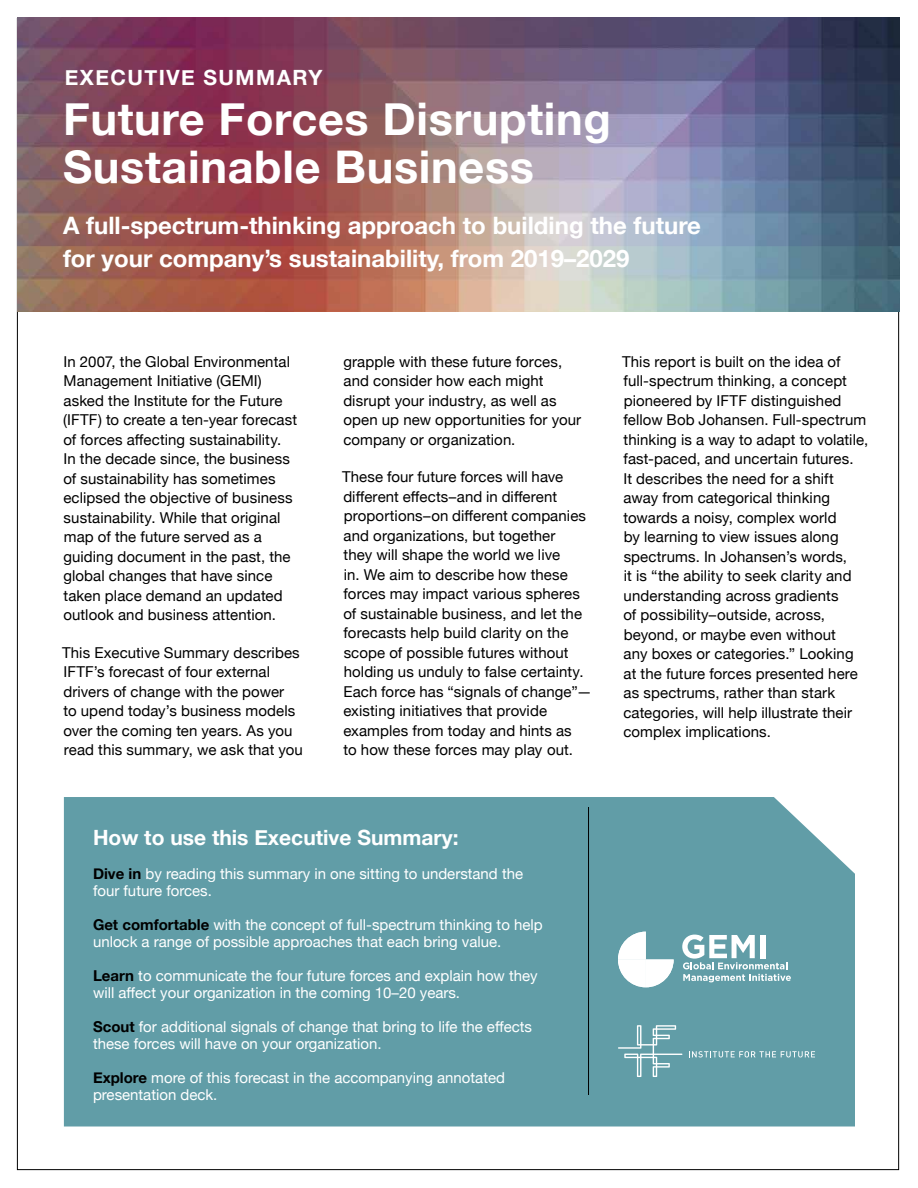
<style>
.page{position:relative;width:918px;height:1188px;background:#fff}
.page>*{position:absolute;margin:0;border:0;box-sizing:border-box;transform-origin:0 0}
.t1{font:700 45px/48px "Helvetica Neue";letter-spacing:.015em;color:#fff}
.t2{font:700 24px/33px "Helvetica Neue";color:#fff}
.t3{font:700 21px "Helvetica Neue";color:#fff}
.t4{font:700 21px "Helvetica Neue";letter-spacing:.07em;color:#fff}
.t5{font:15px/19.5px "Helvetica Neue";letter-spacing:.005em;color:#000}
.t6{font:15px/16.5px "Helvetica Neue";color:#fff}
.s1{font-weight:700;color:#000}
</style>
<div class="page">
<div style="left:64px;top:797px;width:791px;height:330px;background:#619da7"></div>
<img style="left:17px;top:17px;width:883px;height:294px">
<hr style="left:588px;top:807px;width:1px;height:288px;background:#000">
<svg style="left:689px;top:1051px;width:126px;height:6px"></svg>
<svg style="left:618px;top:1025px;width:64px;height:52px;background:#7badb5"></svg>
<svg style="left:682px;top:935px;width:109px;height:47px"></svg>
<div style="left:761px;top:935px;width:5px;height:23px;background:#fff"></div>
<svg style="left:618px;top:932px;width:56px;height:55px"></svg>
<h3 class="t4" style="left:65px;top:61px;width:259px">EXECUTIVE SUMMARY</h3>
<h1 class="t1" style="left:63px;top:96px;width:550px">Future Forces Disrupting<br>Sustainable Business</h1>
<h2 class="t2" style="left:63px;top:209px;width:640px">A full-spectrum-thinking approach to building the future for your company’s sustainability, from 2019–2029</h2>
<p class="t5" style="left:63px;top:353px;width:235px">In 2007, the Global Environmental Management Initiative (GEMI) asked the Institute for the Future (IFTF) to create a ten-year forecast of forces affecting sustainability.<br>In the decade since, the business of sustainability has sometimes eclipsed the objective of business sustainability. While that original map of the future served as a guiding document in the past, the global changes that have since taken place demand an updated outlook and business attention.</p>
<p class="t5" style="left:62px;top:644px;width:242px">This Executive Summary describes<br>IFTF’s forecast of four external drivers of change with the power<br>to upend today’s business models over the coming ten years. As you read this summary, we ask that you</p>
<p class="t5" style="left:343px;top:353px;width:239px">grapple with these future forces, and consider how each might disrupt your industry, as well as open up new opportunities for your company or organization.</p>
<p class="t5" style="left:342px;top:468px;width:251px">These four future forces will have different effects–and in different proportions–on different companies and organizations, but together<br>they will shape the world we live<br>in. We aim to describe how these forces may impact various spheres of sustainable business, and let the forecasts help build clarity on the scope of possible futures without holding us unduly to false certainty.<br>Each force has “signals of change”— existing initiatives that provide examples from today and hints as<br>to how these forces may play out.</p>
<h3 class="t3" style="left:93px;top:821px;width:367px">How to use this Executive Summary:</h3>
<p class="t6" style="left:93px;top:866px;width:432px"><span class="s1">Dive in</span> by reading this summary in one sitting to understand the four future forces.</p>
<p class="t6" style="left:93px;top:917px;width:451px"><span class="s1">Get comfortable</span> with the concept of full-spectrum thinking to help unlock a range of possible approaches that each bring value.</p>
<p class="t6" style="left:93px;top:968px;width:446px"><span class="s1">Learn</span> to communicate the four future forces and explain how they will affect your organization in the coming 10–20 years.</p>
<p class="t6" style="left:93px;top:1019px;width:441px"><span class="s1">Scout</span> for additional signals of change that bring to life the effects these forces will have on your organization.</p>
<p class="t6" style="left:93px;top:1070px;width:414px"><span class="s1">Explore</span> more of this forecast in the accompanying annotated presentation deck.</p>
<p class="t5" style="left:622px;top:353px;width:248px">This report is built on the idea of full-spectrum thinking, a concept pioneered by IFTF distinguished fellow Bob Johansen. Full-spectrum thinking is a way to adapt to volatile, fast-paced, and uncertain futures.<br>It describes the need for a shift away from categorical thinking towards a noisy, complex world<br>by learning to view issues along spectrums. In Johansen’s words,<br>it is “the ability to seek clarity and understanding across gradients<br>of possibility–outside, across, beyond, or maybe even without<br>any boxes or categories.” Looking at the future forces presented here as spectrums, rather than stark categories, will help illustrate their complex implications.</p>
</div>
